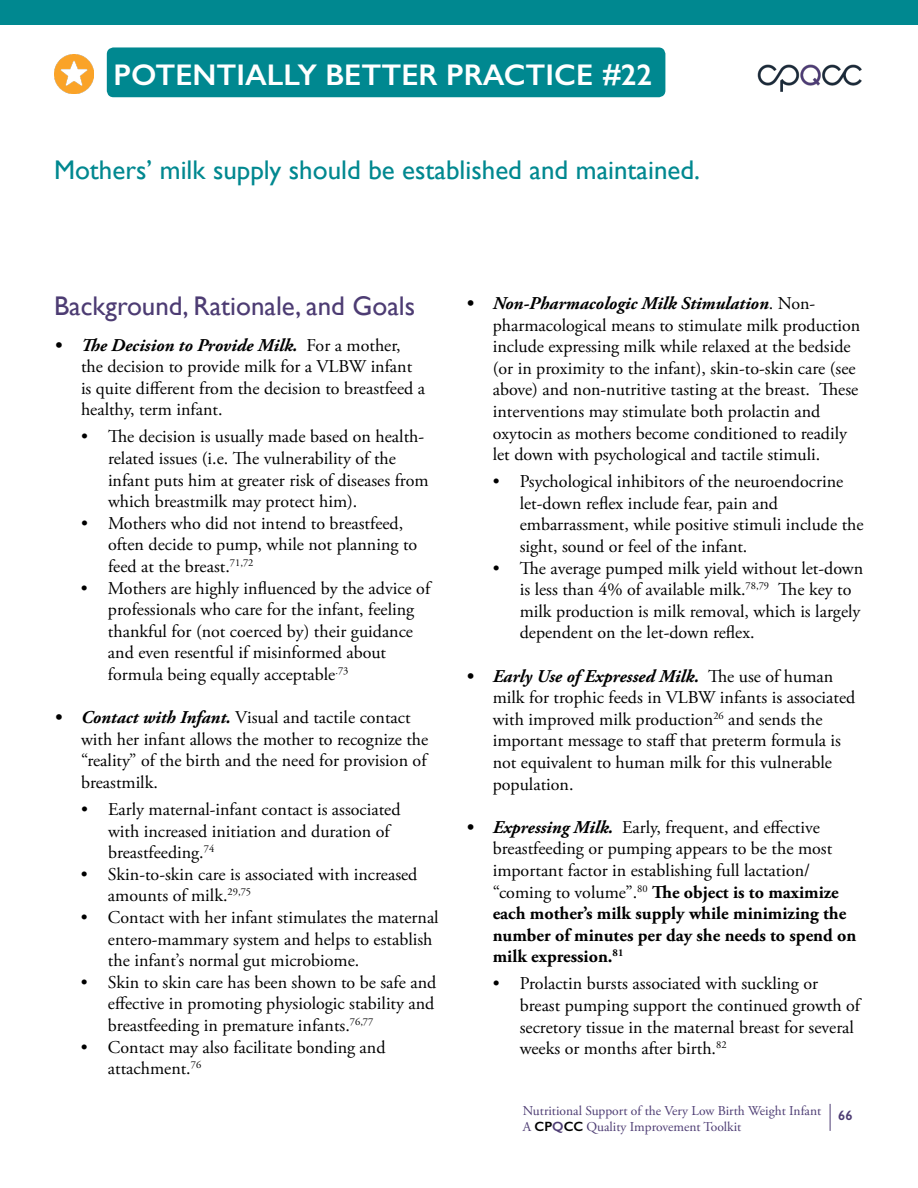
<style>
.page{position:relative;width:918px;height:1188px;background:#fff}
.page>*{position:absolute;margin:0;border:0;box-sizing:border-box;transform-origin:0 0}
.t1{font:600 30px "Gill Sans";color:#fff}
.t2{font:27px "Gill Sans";color:#008890}
.t3{font:27px "Gill Sans";color:#4d3c73}
.t4{font:18px/21.6px "Adobe Garamond Pro";color:#000}
.t5{font:13.5px "Adobe Garamond Pro";color:#4d3c73}
.t6{font:600 13.5px "Gill Sans";color:#4d3c73}
.s1{font-weight:700;font-style:italic}
.s2{font-weight:700}
.s3{font-family:"Gill Sans";font-weight:600;color:#000}
.s4{font-family:"Gill Sans";font-weight:600}
</style>
<div class="page">
<svg style="left:830px;top:1104px;width:1px;height:27px"></svg>
<img style="left:757px;top:64px;width:105px;height:28px">
<div style="left:0;top:0;width:918px;height:25px;background:#008890"></div>
<img style="left:54px;top:54px;width:40px;height:39px">
<div style="left:107px;top:47px;width:558px;height:50px;background:#008890;border-radius:7px"></div>
<h1 class="t1" style="left:114px;top:57px;width:540px">POTENTIALLY BETTER PRACTICE #22</h1>
<h2 class="t2" style="left:54px;top:154px;width:648px">Mothers’ milk supply should be established and maintained.</h2>
<h2 class="t3" style="left:54px;top:290px;width:363px">Background, Rationale, and Goals</h2>
<p class="t4" style="left:81px;top:335px;width:346px;text-indent:-27px"><span class="s1">• The Decision to Provide Milk.</span> For a mother, the decision to provide milk for a VLBW infant is quite different from the decision to breastfeed a healthy, term infant.</p>
<p class="t4" style="left:108px;top:427px;width:322px;text-indent:-27px">• The decision is usually made based on health&shy;related issues (i.e. The vulnerability of the infant puts him at greater risk of diseases from which breastmilk may protect him).</p>
<p class="t4" style="left:108px;top:513px;width:311px;text-indent:-27px">• Mothers who did not intend to breastfeed, often decide to pump, while not planning to feed at the breast.<sup>71,72</sup></p>
<p class="t4" style="left:108px;top:578px;width:324px;text-indent:-27px">• Mothers are highly influenced by the advice of professionals who care for the infant, feeling thankful for (not coerced by) their guidance and even resentful if misinformed about formula being equally acceptable<sup>.73</sup></p>
<p class="t4" style="left:81px;top:707px;width:349px;text-indent:-27px"><span class="s1">• Contact with Infant.</span> Visual and tactile contact with her infant allows the mother to recognize the “reality” of the birth and the need for provision of breastmilk.</p>
<p class="t4" style="left:108px;top:799px;width:294px;text-indent:-27px">• Early maternal-infant contact is associated with increased initiation and duration of breastfeeding.<sup>74</sup></p>
<p class="t4" style="left:108px;top:864px;width:311px;text-indent:-27px">• Skin-to-skin care is associated with increased amounts of milk.<sup>29,75</sup></p>
<p class="t4" style="left:108px;top:907px;width:332px;text-indent:-27px">• Contact with her infant stimulates the maternal entero-mammary system and helps to establish the infant’s normal gut microbiome.</p>
<p class="t4" style="left:108px;top:972px;width:330px;text-align:justify;text-indent:-27px">• Skin to skin care has been shown to be safe and effective in promoting physiologic stability and breastfeeding in premature infants.<sup>76,77</sup></p>
<p class="t4" style="left:108px;top:1037px;width:279px;text-indent:-27px">• Contact may also facilitate bonding and attachment.<sup>76</sup></p>
<p class="t4" style="left:493px;top:293px;width:369px;text-indent:-27px"><span class="s1">• Non-Pharmacologic Milk Stimulation</span>. Non&shy;pharmacological means to stimulate milk production include expressing milk while relaxed at the bedside (or in proximity to the infant), skin-to-skin care (see above) and non-nutritive tasting at the breast. These interventions may stimulate both prolactin and oxytocin as mothers become conditioned to readily let down with psychological and tactile stimuli.</p>
<p class="t4" style="left:520px;top:471px;width:345px;text-indent:-27px">• Psychological inhibitors of the neuroendocrine let-down reflex include fear, pain and embarrassment, while positive stimuli include the sight, sound or feel of the infant.</p>
<p class="t4" style="left:520px;top:558px;width:345px;text-indent:-27px">• The average pumped milk yield without let-down is less than 4% of available milk.<sup>78,79</sup> The key to milk production is milk removal, which is largely dependent on the let-down reflex.</p>
<p class="t4" style="left:493px;top:666px;width:364px;text-indent:-27px"><span class="s1">• Early Use of Expressed Milk.</span> The use of human milk for trophic feeds in VLBW infants is associated with improved milk production<sup>26</sup> and sends the important message to staff that preterm formula is not equivalent to human milk for this vulnerable population.</p>
<p class="t4" style="left:493px;top:817px;width:365px;text-indent:-27px"><span class="s1">• Expressing Milk.</span> Early, frequent, and effective breastfeeding or pumping appears to be the most important factor in establishing full lactation/ “coming to volume”.<sup>80</sup> <span class="s2">The object is to maximize each mother’s milk supply while minimizing the number of minutes per day she needs to spend on milk expression.</span><sup>81</sup></p>
<p class="t4" style="left:520px;top:974px;width:342px;text-indent:-27px">• Prolactin bursts associated with suckling or breast pumping support the continued growth of secretory tissue in the maternal breast for several weeks or months after birth.<sup>82</sup></p>
<p class="t5" style="left:523px;top:1103px;width:300px">Nutritional Support of the Very Low Birth Weight Infant</p>
<p class="t6" style="left:838px;top:1107px;width:16px">66</p>
<p class="t5" style="left:523px;top:1119px;width:220px">A <span class="s3">CP</span><span class="s4">Q</span><span class="s3">CC</span> Quality Improvement Toolkit</p>
</div>
